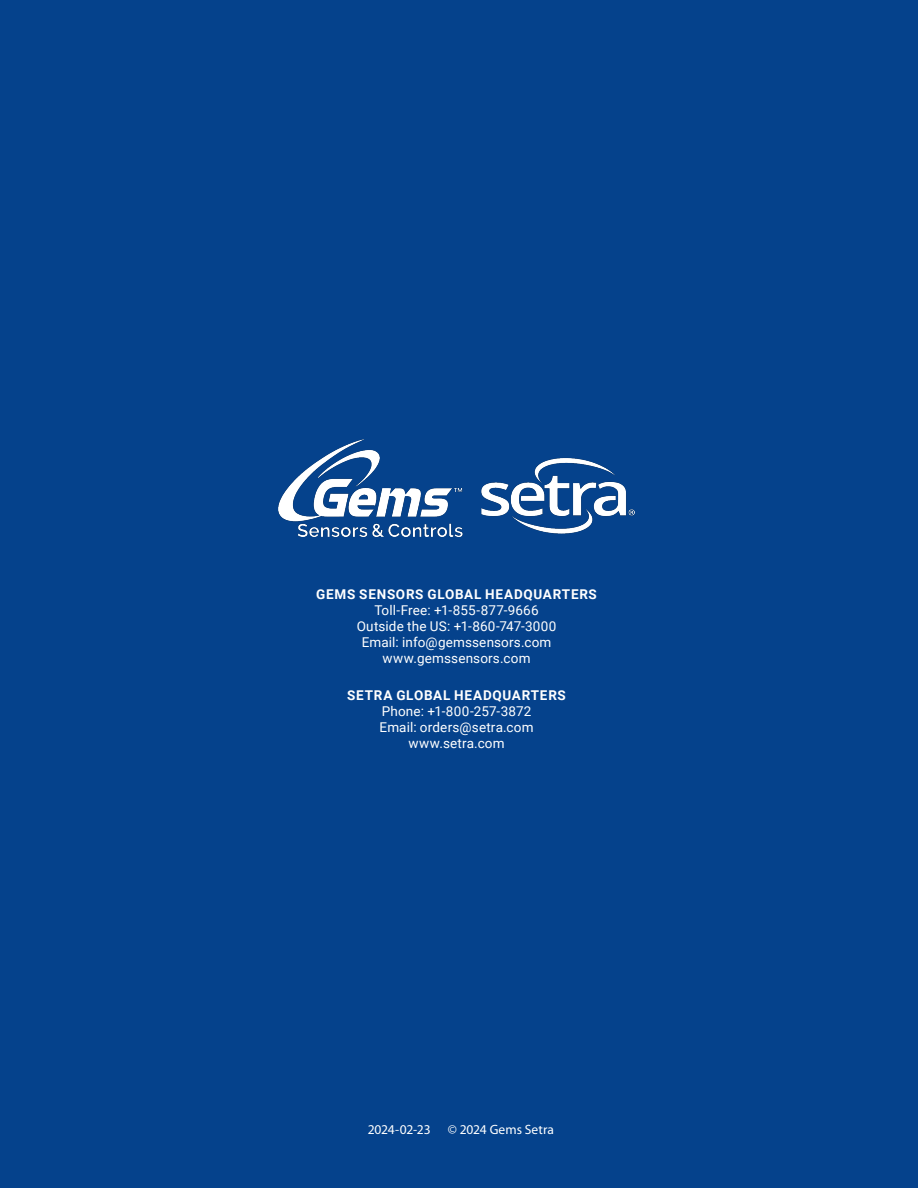
<style>
.page{position:relative;width:918px;height:1188px;background:#05428c}
.page>*{position:absolute;margin:0;border:0;box-sizing:border-box;transform-origin:0 0}
.t1{font:13.5px/16.2px "Roboto";letter-spacing:.015em;color:#fff;text-align:center}
.t2{font:700 13.5px "Roboto";letter-spacing:.055em;color:#fff}
.t3{font:13.5px "Myriad Pro";letter-spacing:-.005em;color:#fff}
</style>
<div class="page">
<img style="left:279px;top:440px;width:355px;height:97px">
<p class="t2" style="left:316px;top:584px;width:282px">GEMS SENSORS GLOBAL HEADQUARTERS</p>
<p class="t1" style="left:357px;top:601px;width:201px">Toll-Free: +1-855-877-9666<br>Outside the US: +1-860-747-3000<br>Email: info@gemssensors.com www.gemssensors.com</p>
<p class="t2" style="left:347px;top:686px;width:220px">SETRA GLOBAL HEADQUARTERS</p>
<p class="t1" style="left:380px;top:703px;width:156px">Phone: +1-800-257-3872<br>Email: orders@setra.com www.setra.com</p>
<p class="t3" style="left:368px;top:1121px;width:64px">2024-02-23</p>
<p class="t3" style="left:448px;top:1121px;width:108px">© 2024 Gems Setra</p>
</div>
